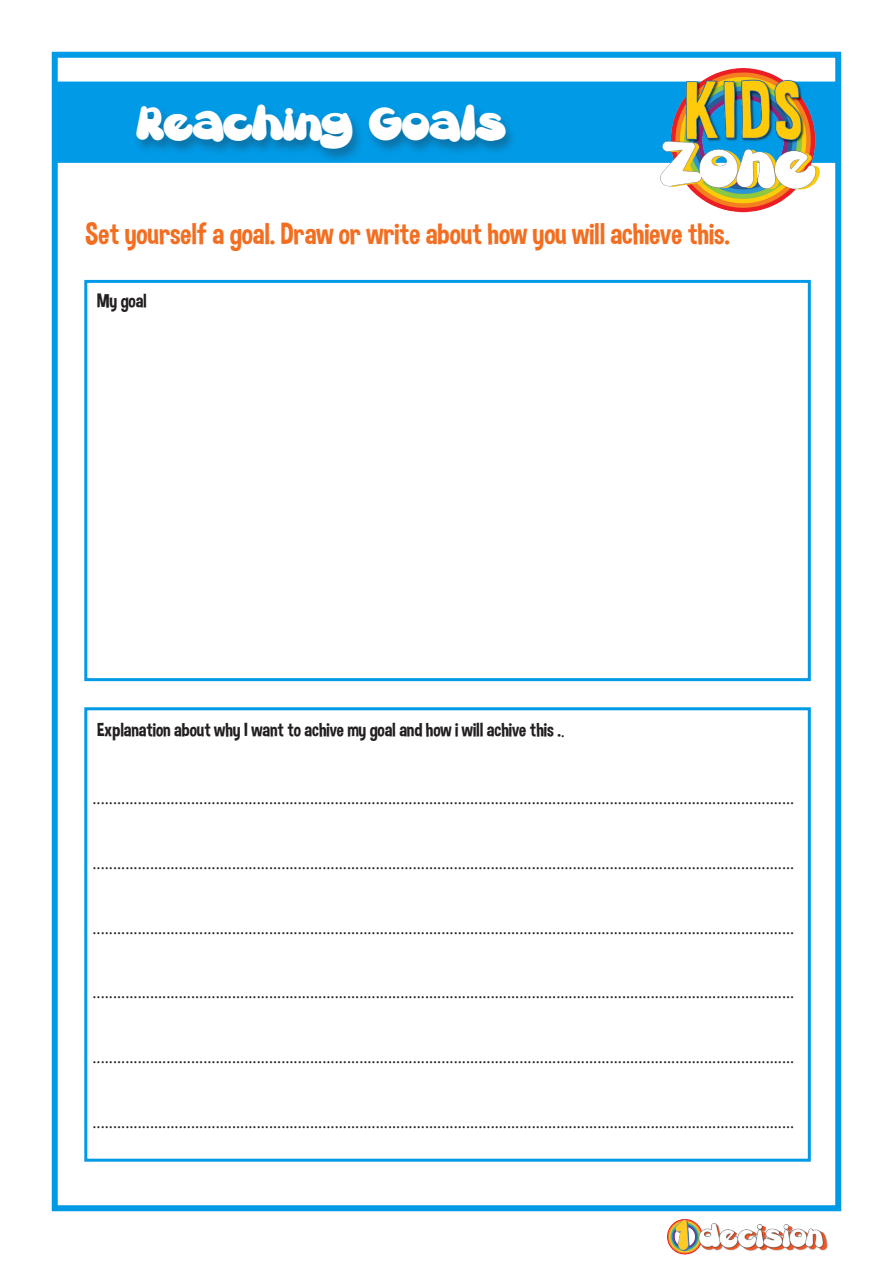
<style>
.page{position:relative;width:893px;height:1263px;background:#fff}
.page>*{position:absolute;margin:0;border:0;box-sizing:border-box;transform-origin:0 0}
.t1{font:34.5px "Gretoon";color:#fff}
.t2{font:30px "Dimbo";color:#f36e21}
.t3{font:19.5px "Dimbo";color:#231f20}
.t4{font:18px "Minion Pro";color:#231f20}
.s1{font-family:"Minion Pro";font-size:18px}
</style>
<div class="page">
<div style="left:54px;top:82px;width:785px;height:81px;background:#019ae6"></div>
<div style="left:52px;top:52px;width:789px;height:1159px;border:6px solid #019ae6"></div>
<div style="left:132px;top:104px;width:385px;height:60px;background:#231f20;opacity:.32"></div>
<img style="left:655px;top:68px;width:170px;height:145px">
<img style="left:667px;top:1219px;width:161px;height:36px">
<div style="left:84px;top:280px;width:727px;height:401px;border:3px solid #019ae6"></div>
<div style="left:84px;top:707px;width:727px;height:455px;border:3px solid #019ae6"></div>
<p class="t1" style="left:137px;top:103px;width:370px">Reaching Goals</p>
<p class="t2" style="left:85px;top:215px;width:646px">Set yourself a goal. Draw or write about how you will achieve this.</p>
<p class="t3" style="left:97px;top:289px;width:51px">My goal</p>
<p class="t3" style="left:97px;top:718px;width:469px">Explanation about why I want to achive my goal and how i will achive this .<span class="s1">.</span></p>
<p class="t4" style="left:93px;top:786px;width:703px">...........................................................................................................................................................................</p>
<p class="t4" style="left:93px;top:851px;width:703px">...........................................................................................................................................................................</p>
<p class="t4" style="left:93px;top:916px;width:703px">...........................................................................................................................................................................</p>
<p class="t4" style="left:93px;top:980px;width:703px">...........................................................................................................................................................................</p>
<p class="t4" style="left:93px;top:1045px;width:703px">...........................................................................................................................................................................</p>
<p class="t4" style="left:93px;top:1110px;width:703px">...........................................................................................................................................................................</p>
</div>
